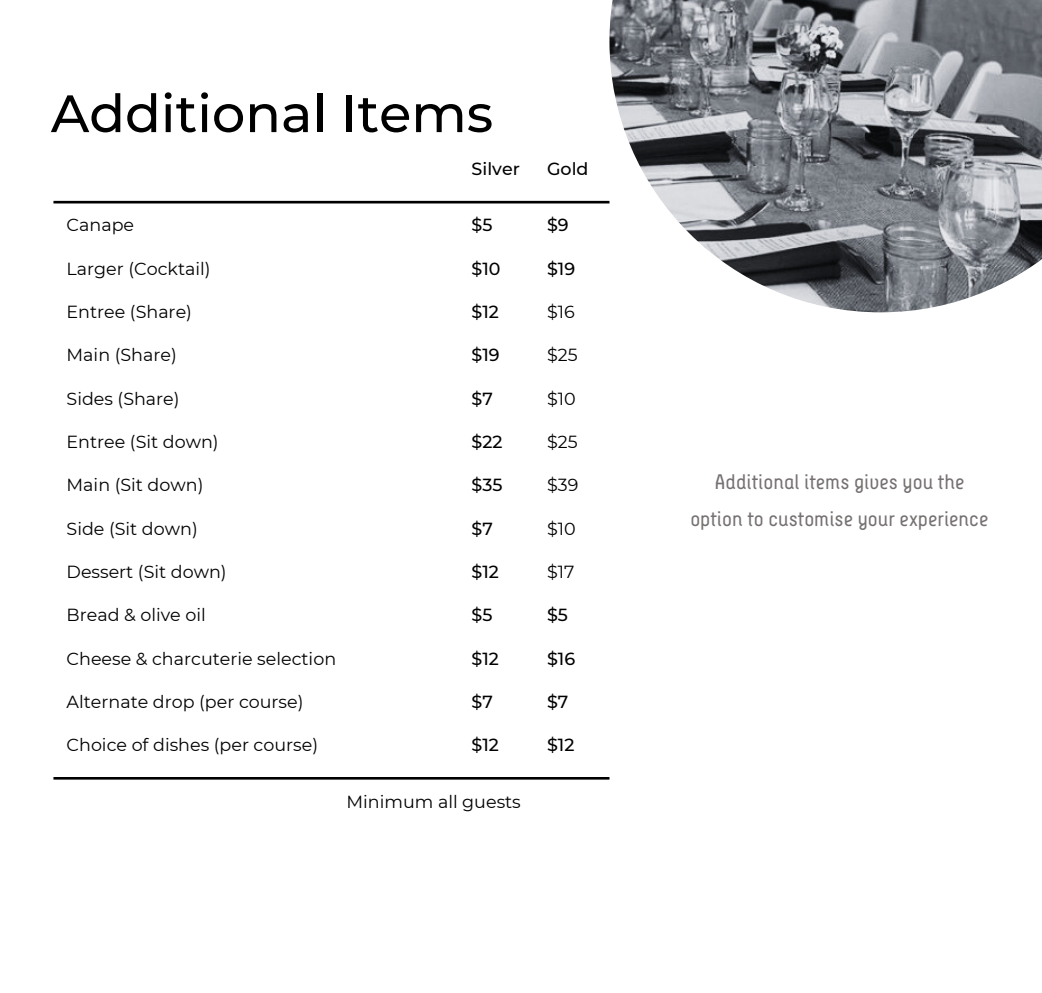
<style>
.page{position:relative;width:1042px;height:993px;background:#fff}
.page>*{position:absolute;margin:0;border:0;box-sizing:border-box;transform-origin:0 0}
.t1{font:500 52.5px "Montserrat";color:#000}
.t2{font:21px/36.8px "Decima";color:#767171;text-align:center}
.t3{font:17.5px "Montserrat";color:#000}
.t4{font:500 17.5px "Montserrat";color:#000}
</style>
<div class="page">
<img style="left:609px;top:0;width:432px;height:312px">
<hr style="left:53px;top:201px;width:556px;height:2px;background:#000">
<hr style="left:53px;top:776px;width:556px;height:3px;background:#000">
<p class="t1" style="left:51px;top:81px;width:443px">Additional Items</p>
<p class="t4" style="left:471px;top:157px;width:50px">Silver</p>
<p class="t4" style="left:547px;top:157px;width:43px">Gold</p>
<p class="t3" style="left:67px;top:214px;width:69px">Canape</p>
<p class="t3" style="left:67px;top:258px;width:145px">Larger (Cocktail)</p>
<p class="t3" style="left:67px;top:301px;width:127px">Entree (Share)</p>
<p class="t3" style="left:67px;top:344px;width:112px">Main (Share)</p>
<p class="t3" style="left:67px;top:387px;width:114px">Sides (Share)</p>
<p class="t3" style="left:67px;top:431px;width:153px">Entree (Sit down)</p>
<p class="t3" style="left:67px;top:474px;width:138px">Main (Sit down)</p>
<p class="t3" style="left:67px;top:517px;width:133px">Side (Sit down)</p>
<p class="t3" style="left:67px;top:561px;width:161px">Dessert (Sit down)</p>
<p class="t3" style="left:67px;top:604px;width:141px">Bread &amp; olive oil</p>
<p class="t3" style="left:67px;top:647px;width:271px">Cheese &amp; charcuterie selection</p>
<p class="t3" style="left:67px;top:690px;width:238px">Alternate drop (per course)</p>
<p class="t3" style="left:67px;top:734px;width:253px">Choice of dishes (per course)</p>
<p class="t4" style="left:471px;top:214px;width:22px">$5</p>
<p class="t4" style="left:471px;top:258px;width:30px">$10</p>
<p class="t4" style="left:471px;top:301px;width:29px">$12</p>
<p class="t4" style="left:471px;top:344px;width:30px">$19</p>
<p class="t4" style="left:471px;top:387px;width:23px">$7</p>
<p class="t4" style="left:471px;top:431px;width:32px">$22</p>
<p class="t4" style="left:471px;top:474px;width:32px">$35</p>
<p class="t4" style="left:471px;top:517px;width:23px">$7</p>
<p class="t4" style="left:471px;top:561px;width:29px">$12</p>
<p class="t4" style="left:471px;top:604px;width:22px">$5</p>
<p class="t4" style="left:471px;top:647px;width:29px">$12</p>
<p class="t4" style="left:471px;top:690px;width:23px">$7</p>
<p class="t4" style="left:471px;top:734px;width:29px">$12</p>
<p class="t3" style="left:346px;top:791px;width:176px">Minimum all guests</p>
<p class="t4" style="left:547px;top:214px;width:23px">$9</p>
<p class="t4" style="left:547px;top:258px;width:30px">$19</p>
<p class="t3" style="left:547px;top:301px;width:29px">$16</p>
<p class="t3" style="left:547px;top:344px;width:32px">$25</p>
<p class="t3" style="left:547px;top:387px;width:30px">$10</p>
<p class="t3" style="left:547px;top:431px;width:32px">$25</p>
<p class="t3" style="left:547px;top:474px;width:33px">$39</p>
<p class="t3" style="left:547px;top:517px;width:30px">$10</p>
<p class="t3" style="left:547px;top:561px;width:29px">$17</p>
<p class="t4" style="left:547px;top:604px;width:22px">$5</p>
<p class="t4" style="left:547px;top:647px;width:30px">$16</p>
<p class="t4" style="left:547px;top:690px;width:23px">$7</p>
<p class="t4" style="left:547px;top:734px;width:29px">$12</p>
<p class="t2" style="left:690px;top:464px;width:299px">Additional items gives you the option to customise your experience</p>
</div>
